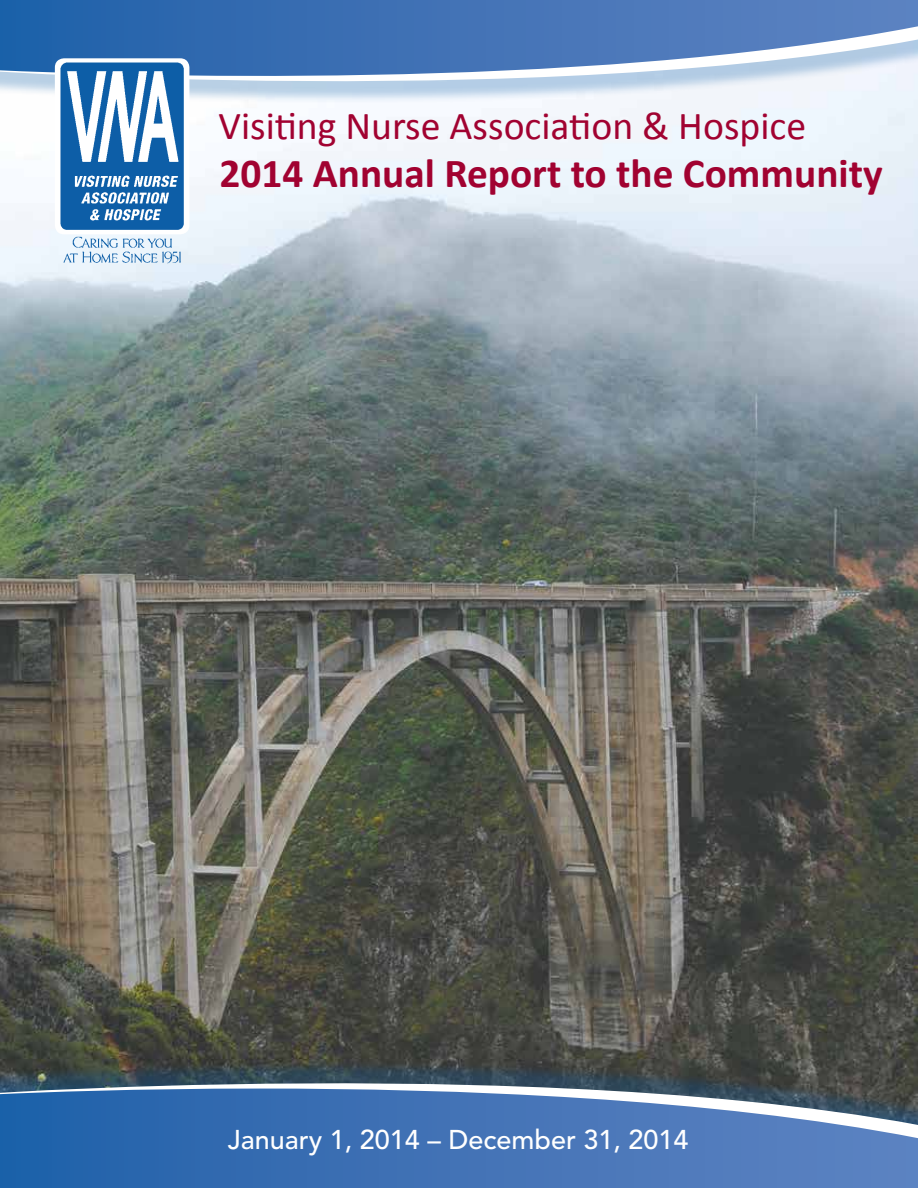
<style>
.page{position:relative;width:918px;height:1188px;background:#fff}
.page>*{position:absolute;margin:0;border:0;box-sizing:border-box;transform-origin:0 0}
.t1{font:700 41.4px "Calibri";color:#a10231}
.t2{font:39.75px "Calibri";color:#a10231}
.t3{font:500 27px "Avenir";color:#fff}
</style>
<div class="page">
<img style="left:0;top:121px;width:918px;height:922px">
<svg style="left:189px;top:93px;width:729px;height:28px;fill:#f2f7fc"></svg>
<svg style="left:0;top:0;width:918px;height:93px;background:#6a92c6"></svg>
<img style="left:55px;top:58px;width:134px;height:211px">
<svg style="left:0;top:1043px;width:918px;height:46px;background:#49504f"></svg>
<svg style="left:0;top:1089px;width:918px;height:99px;background:#4876b3"></svg>
<p class="t2" style="left:219px;top:101px;width:589px">Visiting Nurse Association &amp; Hospice</p>
<p class="t1" style="left:220px;top:146px;width:665px">2014 Annual Report to the Community</p>
<p class="t3" style="left:228px;top:1124px;width:462px">January 1, 2014 – December 31, 2014</p>
</div>
